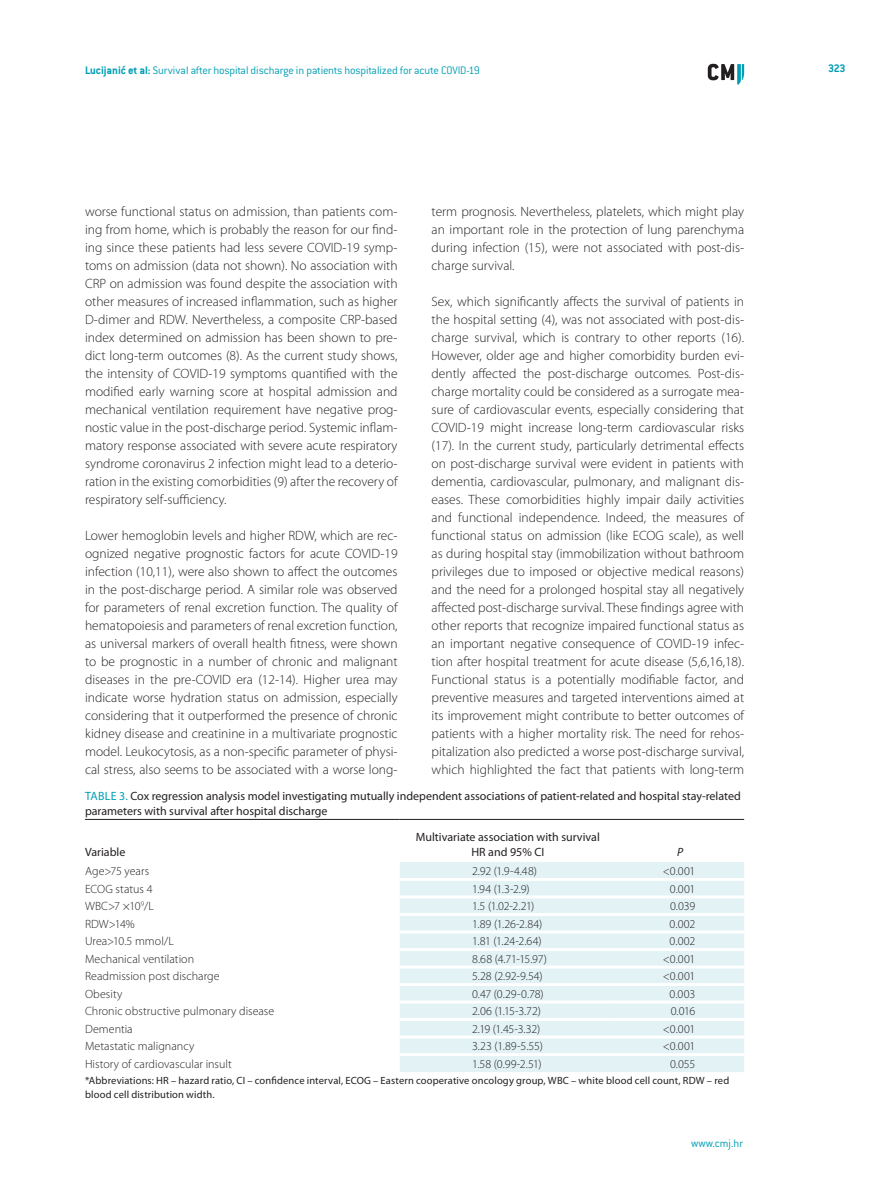
<style>
.page{position:relative;width:893px;height:1191px;background:#fff}
.page>*{position:absolute;margin:0;border:0;box-sizing:border-box;transform-origin:0 0}
.CMJ_-__body{font:300 13.5px/18px "Myriad Pro";color:#231f20;text-align:justify}
.CMJ_-_table{font:300 12px "Myriad Pro";letter-spacing:.005em;color:#231f20}
.CMJ_-_table_title_he{font:12px/15px "Myriad Pro";color:#231f20}
.t1{font:300 12px "ITC Conduit LTCE";letter-spacing:-.01em;color:#009fb4}
.CMJ_-_table_title_he-2{font:12px "Myriad Pro";color:#009fb4}
.t2{font:700 12px "ITC Conduit LTCE";color:#009fb4}
.CMJ_-_table_title_he-3{font:italic 12px "Myriad Pro";color:#231f20}
.CMJ_-_table_footnote{font:10.5px/13.5px "Myriad Pro";letter-spacing:.015em;color:#231f20}
.s1{font-weight:700}
.s2{color:#009fb4}
</style>
<div class="page">
<svg style="left:708px;top:64px;width:36px;height:21px"></svg>
<div style="left:400px;top:862px;width:344px;height:210px;background:#e2f2f5"></div>
<hr style="left:400px;top:878px;width:216px;height:3px;background:#fff">
<hr style="left:616px;top:878px;width:128px;height:3px;background:#fff">
<hr style="left:400px;top:895px;width:216px;height:3px;background:#fff">
<hr style="left:616px;top:895px;width:128px;height:3px;background:#fff">
<hr style="left:400px;top:913px;width:216px;height:3px;background:#fff">
<hr style="left:616px;top:913px;width:128px;height:3px;background:#fff">
<hr style="left:400px;top:930px;width:216px;height:3px;background:#fff">
<hr style="left:616px;top:930px;width:128px;height:3px;background:#fff">
<hr style="left:400px;top:948px;width:216px;height:3px;background:#fff">
<hr style="left:616px;top:948px;width:128px;height:3px;background:#fff">
<hr style="left:400px;top:965px;width:216px;height:3px;background:#fff">
<hr style="left:616px;top:965px;width:128px;height:3px;background:#fff">
<hr style="left:400px;top:983px;width:216px;height:3px;background:#fff">
<hr style="left:616px;top:983px;width:128px;height:3px;background:#fff">
<hr style="left:400px;top:1000px;width:216px;height:3px;background:#fff">
<hr style="left:616px;top:1000px;width:128px;height:3px;background:#fff">
<hr style="left:400px;top:1018px;width:216px;height:3px;background:#fff">
<hr style="left:616px;top:1018px;width:128px;height:3px;background:#fff">
<hr style="left:400px;top:1035px;width:216px;height:3px;background:#fff">
<hr style="left:616px;top:1035px;width:128px;height:3px;background:#fff">
<hr style="left:400px;top:1053px;width:216px;height:3px;background:#fff">
<hr style="left:616px;top:1053px;width:128px;height:3px;background:#fff">
<hr style="left:85px;top:819px;width:315px;height:1px;background:#231f20">
<hr style="left:400px;top:819px;width:216px;height:1px;background:#231f20">
<hr style="left:616px;top:819px;width:128px;height:1px;background:#231f20">
<p class="t1" style="left:85px;top:63px;width:396px"><span class="s1">Lucijanić et al:</span> Survival after hospital discharge in patients hospitalized for acute COVID-19</p>
<p class="t2" style="left:828px;top:61px;width:19px">323</p>
<p class="CMJ_-__body" style="left:85px;top:202px;width:314px">worse functional status on admission, than patients com&shy;ing from home, which is probably the reason for our find&shy;ing since these patients had less severe COVID-19 symp&shy;toms on admission (data not shown). No association with CRP on admission was found despite the association with other measures of increased inflammation, such as higher D-dimer and RDW. Nevertheless, a composite CRP-based index determined on admission has been shown to pre&shy;dict long-term outcomes (8). As the current study shows, the intensity of COVID-19 symptoms quantified with the modified early warning score at hospital admission and mechanical ventilation requirement have negative prog&shy;nostic value in the post-discharge period. Systemic inflam&shy;matory response associated with severe acute respiratory syndrome coronavirus 2 infection might lead to a deterio&shy;ration in the existing comorbidities (9) after the recovery of respiratory self-sufficiency.</p>
<p class="CMJ_-__body" style="left:85px;top:526px;width:314px">Lower hemoglobin levels and higher RDW, which are rec&shy;ognized negative prognostic factors for acute COVID-19 infection (10,11), were also shown to affect the outcomes in the post-discharge period. A similar role was observed for parameters of renal excretion function. The quality of hematopoiesis and parameters of renal excretion function, as universal markers of overall health fitness, were shown to be prognostic in a number of chronic and malignant diseases in the pre-COVID era (12-14). Higher urea may indicate worse hydration status on admission, especially considering that it outperformed the presence of chronic kidney disease and creatinine in a multivariate prognostic model. Leukocytosis, as a non-specific parameter of physi&shy;cal stress, also seems to be associated with a worse long-</p>
<p class="CMJ_-__body" style="left:432px;top:202px;width:314px">term prognosis. Nevertheless, platelets, which might play an important role in the protection of lung parenchyma during infection (15), were not associated with post-dis&shy;charge survival.</p>
<p class="CMJ_-__body" style="left:432px;top:292px;width:314px">Sex, which significantly affects the survival of patients in the hospital setting (4), was not associated with post-dis&shy;charge survival, which is contrary to other reports (16).<br>However, older age and higher comorbidity burden evi&shy;dently affected the post-discharge outcomes. Post-dis&shy;charge mortality could be considered as a surrogate mea&shy;sure of cardiovascular events, especially considering that COVID-19 might increase long-term cardiovascular risks (17). In the current study, particularly detrimental effects on post-discharge survival were evident in patients with dementia, cardiovascular, pulmonary, and malignant dis&shy;eases. These comorbidities highly impair daily activities and functional independence. Indeed, the measures of functional status on admission (like ECOG scale), as well as during hospital stay (immobilization without bathroom privileges due to imposed or objective medical reasons) and the need for a prolonged hospital stay all negatively affected post-discharge survival. These findings agree with other reports that recognize impaired functional status as an important negative consequence of COVID-19 infec&shy;tion after hospital treatment for acute disease (5,6,16,18).<br>Functional status is a potentially modifiable factor, and preventive measures and targeted interventions aimed at its improvement might contribute to better outcomes of patients with a higher mortality risk. The need for rehos&shy;pitalization also predicted a worse post-discharge survival, which highlighted the fact that patients with long-term</p>
<p class="CMJ_-_table_title_he" style="left:85px;top:788px;width:657px;text-indent:26px"><span class="s2">e 3.</span> Cox regression analysis model investigating mutually independent associations of patient-related and hospital stay-related parameters with survival after hospital discharge</p>
<p class="CMJ_-_table_title_he" style="left:416px;top:829px;width:186px">Multivariate association with survival</p>
<p class="CMJ_-_table_title_he" style="left:85px;top:844px;width:42px">Variable</p>
<p class="CMJ_-_table_title_he" style="left:471px;top:844px;width:74px">HR and 95% CI</p>
<p class="CMJ_-_table_title_he-3" style="left:677px;top:844px;width:8px">P</p>
<p class="CMJ_-_table" style="left:85px;top:864px;width:66px">Age&gt;75 years</p>
<p class="CMJ_-_table" style="left:472px;top:864px;width:66px">2.92 (1.9-4.48)</p>
<p class="CMJ_-_table" style="left:663px;top:864px;width:34px">&lt;0.001</p>
<p class="CMJ_-_table" style="left:85px;top:881px;width:69px">ECOG status 4</p>
<p class="CMJ_-_table" style="left:472px;top:881px;width:59px">1.94 (1.3-2.9)</p>
<p class="CMJ_-_table" style="left:670px;top:881px;width:27px">0.001</p>
<p class="CMJ_-_table" style="left:85px;top:899px;width:70px">WBC&gt;7 ×10<sup>9</sup>/L</p>
<p class="CMJ_-_table" style="left:472px;top:899px;width:64px">1.5 (1.02-2.21)</p>
<p class="CMJ_-_table" style="left:670px;top:899px;width:27px">0.039</p>
<p class="CMJ_-_table" style="left:85px;top:916px;width:51px">RDW&gt;14%</p>
<p class="CMJ_-_table" style="left:472px;top:916px;width:72px">1.89 (1.26-2.84)</p>
<p class="CMJ_-_table" style="left:670px;top:916px;width:27px">0.002</p>
<p class="CMJ_-_table" style="left:85px;top:934px;width:90px">Urea&gt;10.5 mmol/L</p>
<p class="CMJ_-_table" style="left:472px;top:934px;width:71px">1.81 (1.24-2.64)</p>
<p class="CMJ_-_table" style="left:670px;top:934px;width:27px">0.002</p>
<p class="CMJ_-_table" style="left:85px;top:951px;width:111px">Mechanical ventilation</p>
<p class="CMJ_-_table" style="left:472px;top:951px;width:76px">8.68 (4.71-15.97)</p>
<p class="CMJ_-_table" style="left:663px;top:951px;width:34px">&lt;0.001</p>
<p class="CMJ_-_table" style="left:85px;top:969px;width:136px">Readmission post discharge</p>
<p class="CMJ_-_table" style="left:472px;top:969px;width:72px">5.28 (2.92-9.54)</p>
<p class="CMJ_-_table" style="left:663px;top:969px;width:34px">&lt;0.001</p>
<p class="CMJ_-_table" style="left:85px;top:986px;width:39px">Obesity</p>
<p class="CMJ_-_table" style="left:472px;top:986px;width:73px">0.47 (0.29-0.78)</p>
<p class="CMJ_-_table" style="left:670px;top:986px;width:27px">0.003</p>
<p class="CMJ_-_table" style="left:85px;top:1004px;width:191px">Chronic obstructive pulmonary disease</p>
<p class="CMJ_-_table" style="left:472px;top:1004px;width:70px">2.06 (1.15-3.72)</p>
<p class="CMJ_-_table" style="left:671px;top:1004px;width:26px">0.016</p>
<p class="CMJ_-_table" style="left:85px;top:1021px;width:49px">Dementia</p>
<p class="CMJ_-_table" style="left:472px;top:1021px;width:70px">2.19 (1.45-3.32)</p>
<p class="CMJ_-_table" style="left:663px;top:1021px;width:34px">&lt;0.001</p>
<p class="CMJ_-_table" style="left:85px;top:1039px;width:111px">Metastatic malignancy</p>
<p class="CMJ_-_table" style="left:472px;top:1039px;width:72px">3.23 (1.89-5.55)</p>
<p class="CMJ_-_table" style="left:663px;top:1039px;width:34px">&lt;0.001</p>
<p class="CMJ_-_table" style="left:85px;top:1056px;width:148px">History of cardiovascular insult</p>
<p class="CMJ_-_table" style="left:472px;top:1056px;width:71px">1.58 (0.99-2.51)</p>
<p class="CMJ_-_table" style="left:670px;top:1056px;width:27px">0.055</p>
<p class="CMJ_-_table_footnote" style="left:85px;top:1073px;width:646px">*Abbreviations: HR – hazard ratio, CI – confidence interval, ECOG – Eastern cooperative oncology group, WBC – white blood cell count, RDW – red blood cell distribution width.</p>
<p class="CMJ_-_table_title_he-2" style="left:85px;top:788px;width:8px">Tabl</p>
<p class="t1" style="left:691px;top:1136px;width:54px">www.cmj.hr</p>
</div>
